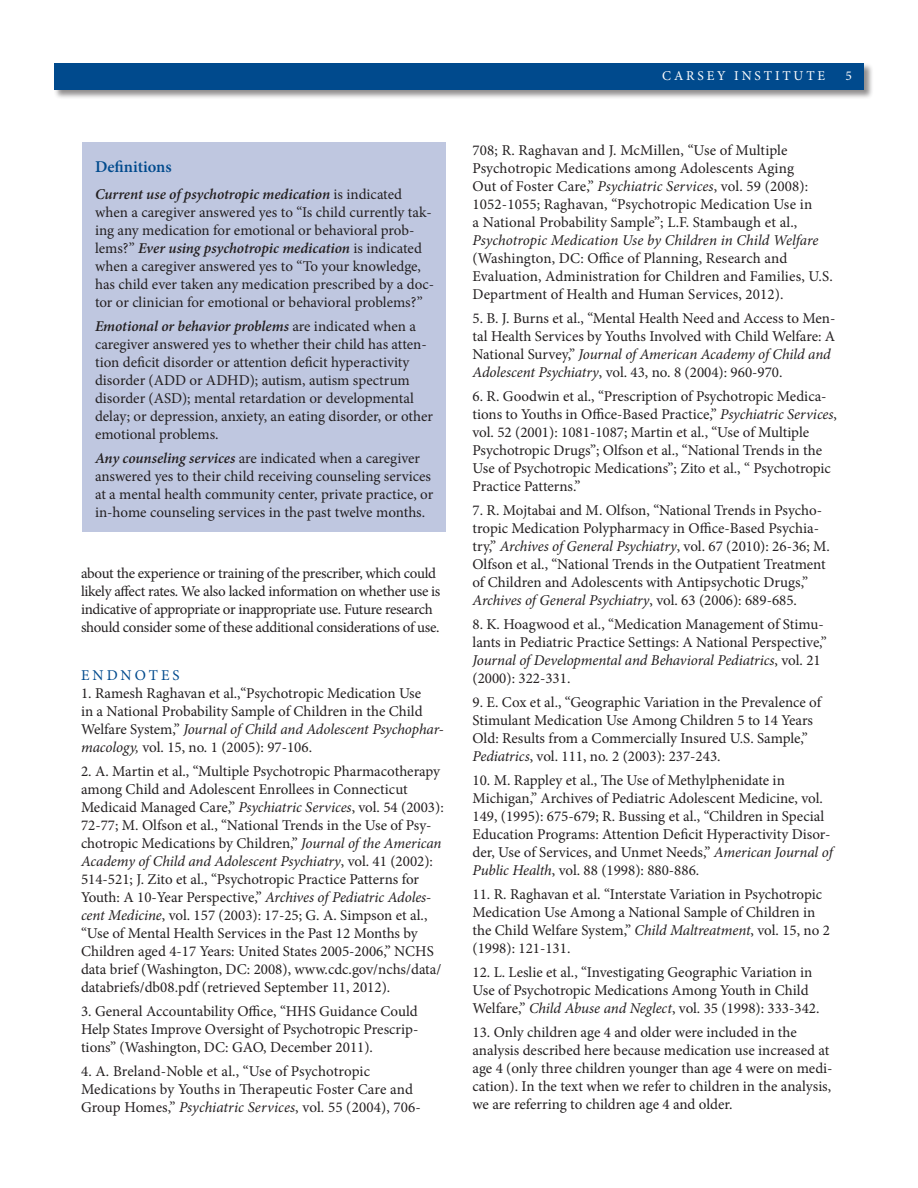
<style>
.page{position:relative;width:918px;height:1188px;background:#fff}
.page>*{position:absolute;margin:0;border:0;box-sizing:border-box;transform-origin:0 0}
.Head_3_semibold_11_1{font:600 16.5px "Minion Pro";color:#004a8d}
.Text_F_Footnotes_no{font:15px/18px "Minion Pro";color:#231f20}
.Text_A_Main_No_Inden{font:15px/18px "Minion Pro";color:#231f20}
.Text_A_Main_Indent_1{font:15px/18px "Minion Pro";letter-spacing:-.02em;color:#231f20}
.Head_5_10_12_flush_l{font:15px "Minion Pro";letter-spacing:.2em;color:#004a8d}
.t1{font:13.5px "Minion Pro";letter-spacing:.21em;color:#fff}
.s1{font-weight:600;font-style:italic}
.s2{font-style:italic}
</style>
<div class="page">
<div style="left:82px;top:142px;width:364px;height:390px;background:#bfc7e0"></div>
<div style="left:53px;top:62px;width:821px;height:38px;background:#231f20;opacity:.5"></div>
<div style="left:54px;top:63px;width:810px;height:27px;background:#004a8d"></div>
<p class="Head_3_semibold_11_1" style="left:95px;top:155px;width:78px">Definitions</p>
<p class="Text_A_Main_No_Inden" style="left:95px;top:185px;width:341px"><span class="s1">Current use of psychotropic medication</span> is indicated when a caregiver answered yes to “Is child currently tak&shy;ing any medication for emotional or behavioral prob&shy;lems?” <span class="s1">Ever using psychotropic medication</span> is indicated when a caregiver answered yes to “To your knowledge, has child ever taken any medication prescribed by a doc&shy;tor or clinician for emotional or behavioral problems?”</p>
<p class="Text_A_Main_No_Inden" style="left:95px;top:317px;width:340px"><span class="s1">Emotional or behavior problems</span> are indicated when a caregiver answered yes to whether their child has atten&shy;tion deficit disorder or attention deficit hyperactivity disorder (ADD or ADHD); autism, autism spectrum disorder (ASD); mental retardation or developmental delay; or depression, anxiety, an eating disorder, or other emotional problems.</p>
<p class="Text_A_Main_No_Inden" style="left:95px;top:449px;width:340px"><span class="s1">Any counseling services</span> are indicated when a caregiver answered yes to their child receiving counseling services at a mental health community center, private practice, or in-home counseling services in the past twelve months.</p>
<p class="Text_A_Main_Indent_1" style="left:81px;top:564px;width:361px">about the experience or training of the prescriber, which could likely affect rates. We also lacked information on whether use is indicative of appropriate or inappropriate use. Future research should consider some of these additional considerations of use.</p>
<p class="Head_5_10_12_flush_l" style="left:81px;top:665px;width:100px">ENDNOTES</p>
<p class="Text_F_Footnotes_no" style="left:81px;top:684px;width:364px">1. Ramesh Raghavan et al.,“Psychotropic Medication Use<br>in a National Probability Sample of Children in the Child Welfare System,” <span class="s2">Journal of Child and Adolescent Psychophar&shy;macology,</span> vol. 15, no. 1 (2005): 97-106.</p>
<p class="Text_F_Footnotes_no" style="left:81px;top:762px;width:364px">2. A. Martin et al., “Multiple Psychotropic Pharmacotherapy among Child and Adolescent Enrollees in Connecticut Medicaid Managed Care,” <span class="s2">Psychiatric Services</span>, vol. 54 (2003):<br>72-77; M. Olfson et al., “National Trends in the Use of Psy&shy;chotropic Medications by Children,” <span class="s2">Journal of the American Academy of Child and Adolescent Psychiatry</span>, vol. 41 (2002):<br>514-521; J. Zito et al., “Psychotropic Practice Patterns for Youth: A 10-Year Perspective,” <span class="s2">Archives of Pediatric Adoles&shy;cent Medicine</span>, vol. 157 (2003): 17-25; G. A. Simpson et al., “Use of Mental Health Services in the Past 12 Months by Children aged 4-17 Years: United States 2005-2006,” NCHS data brief (Washington, DC: 2008), www.cdc.gov/nchs/data/ databriefs/db08.pdf (retrieved September 11, 2012).</p>
<p class="Text_F_Footnotes_no" style="left:81px;top:1002px;width:339px;text-align:justify">3. General Accountability Office, “HHS Guidance Could Help States Improve Oversight of Psychotropic Prescrip&shy;tions” (Washington, DC: GAO, December 2011).</p>
<p class="Text_F_Footnotes_no" style="left:81px;top:1062px;width:341px">4. A. Breland-Noble et al., “Use of Psychotropic<br>Medications by Youths in Therapeutic Foster Care and<br>Group Homes,” <span class="s2">Psychiatric Services</span>, vol. 55 (2004), 706-</p>
<p class="t1" style="left:662px;top:67px;width:164px">CARSEY INSTITUTE</p>
<p class="t1" style="left:846px;top:67px;width:8px">5</p>
<p class="Text_F_Footnotes_no" style="left:472px;top:141px;width:362px">708; R. Raghavan and J. McMillen, “Use of Multiple Psychotropic Medications among Adolescents Aging<br>Out of Foster Care,” <span class="s2">Psychiatric Services</span>, vol. 59 (2008):<br>1052-1055; Raghavan, “Psychotropic Medication Use in<br>a National Probability Sample”; L.F. Stambaugh et al., <span class="s2">Psychotropic Medication Use by Children in Child Welfare </span>(Washington, DC: Office of Planning, Research and Evaluation, Administration for Children and Families, U.S.<br>Department of Health and Human Services, 2012).</p>
<p class="Text_F_Footnotes_no" style="left:472px;top:309px;width:364px">5. B. J. Burns et al., “Mental Health Need and Access to Men&shy;tal Health Services by Youths Involved with Child Welfare: A National Survey,” <span class="s2">Journal of American Academy of Child and Adolescent Psychiatry</span>, vol. 43, no. 8 (2004): 960-970.</p>
<p class="Text_F_Footnotes_no" style="left:472px;top:387px;width:366px">6. R. Goodwin et al., “Prescription of Psychotropic Medica&shy;tions to Youths in Office-Based Practice,” <span class="s2">Psychiatric Services</span>, vol. 52 (2001): 1081-1087; Martin et al., “Use of Multiple Psychotropic Drugs”; Olfson et al., “National Trends in the Use of Psychotropic Medications”; Zito et al., “ Psychotropic Practice Patterns.”</p>
<p class="Text_F_Footnotes_no" style="left:472px;top:501px;width:359px">7. R. Mojtabai and M. Olfson, “National Trends in Psycho&shy;tropic Medication Polypharmacy in Office-Based Psychia&shy;try,” <span class="s2">Archives of General Psychiatry</span>, vol. 67 (2010): 26-36; M.<br>Olfson et al., “National Trends in the Outpatient Treatment of Children and Adolescents with Antipsychotic Drugs,” <span class="s2">Archives of General Psychiatry</span>, vol. 63 (2006): 689-685.</p>
<p class="Text_F_Footnotes_no" style="left:472px;top:615px;width:356px">8. K. Hoagwood et al., “Medication Management of Stimu&shy;lants in Pediatric Practice Settings: A National Perspective,” <span class="s2">Journal of Developmental and Behavioral Pediatrics</span>, vol. 21 (2000): 322-331.</p>
<p class="Text_F_Footnotes_no" style="left:472px;top:693px;width:350px">9. E. Cox et al., “Geographic Variation in the Prevalence of Stimulant Medication Use Among Children 5 to 14 Years Old: Results from a Commercially Insured U.S. Sample,” <span class="s2">Pediatrics</span>, vol. 111, no. 2 (2003): 237-243.</p>
<p class="Text_F_Footnotes_no" style="left:472px;top:771px;width:362px">10. M. Rappley et al., The Use of Methylphenidate in Michigan,” Archives of Pediatric Adolescent Medicine, vol.<br>149, (1995): 675-679; R. Bussing et al., “Children in Special Education Programs: Attention Deficit Hyperactivity Disor&shy;der, Use of Services, and Unmet Needs,” <span class="s2">American Journal of Public Health</span>, vol. 88 (1998): 880-886.</p>
<p class="Text_F_Footnotes_no" style="left:472px;top:885px;width:359px">11. R. Raghavan et al. “Interstate Variation in Psychotropic Medication Use Among a National Sample of Children in the Child Welfare System,” <span class="s2">Child Maltreatment</span>, vol. 15, no 2 (1998): 121-131.</p>
<p class="Text_F_Footnotes_no" style="left:472px;top:963px;width:349px">12. L. Leslie et al., “Investigating Geographic Variation in<br>Use of Psychotropic Medications Among Youth in Child<br>Welfare,” <span class="s2">Child Abuse and Neglect</span>, vol. 35 (1998): 333-342.</p>
<p class="Text_F_Footnotes_no" style="left:472px;top:1023px;width:362px">13. Only children age 4 and older were included in the analysis described here because medication use increased at age 4 (only three children younger than age 4 were on medi&shy;cation). In the text when we refer to children in the analysis, we are referring to children age 4 and older.</p>
</div>
